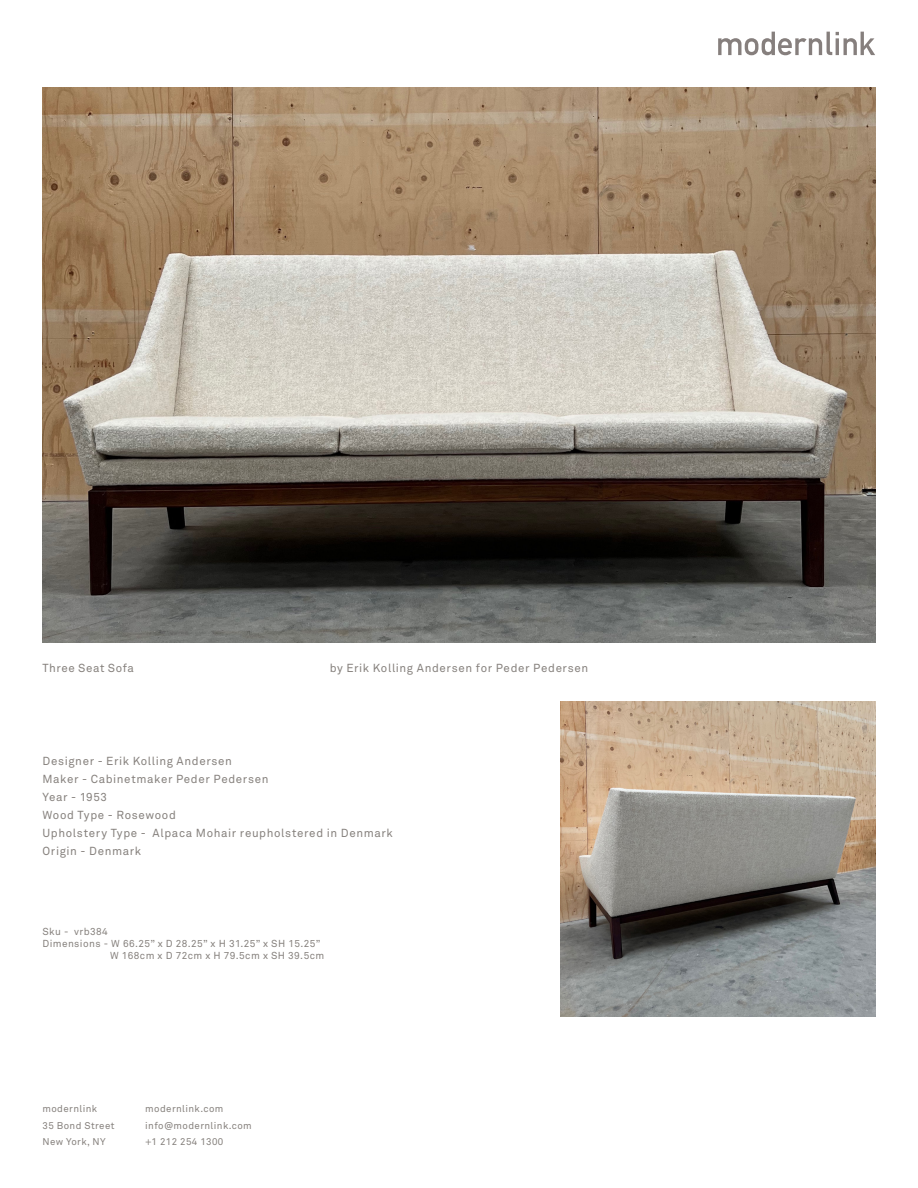
<style>
.page{position:relative;width:918px;height:1188px;background:#fff}
.page>*{position:absolute;margin:0;border:0;box-sizing:border-box;transform-origin:0 0}
.t1{font:11.55px "Akkurat";letter-spacing:.055em;color:#86817d}
.t2{font:10.05px "Akkurat";letter-spacing:.04em;color:#86817d}
.t3{font:9.75px "Akkurat";letter-spacing:.04em;color:#86817d}
</style>
<div class="page">
<svg style="left:718px;top:32px;width:157px;height:23px"></svg>
<img style="left:43px;top:88px;width:832px;height:555px">
<img style="left:561px;top:702px;width:314px;height:314px">
<p class="t1" style="left:43px;top:661px;width:93px">Three Seat Sofa</p>
<p class="t1" style="left:330px;top:661px;width:260px">by Erik Kolling Andersen for Peder Pedersen</p>
<p class="t1" style="left:43px;top:754px;width:191px">Designer - Erik Kolling Andersen</p>
<p class="t1" style="left:43px;top:772px;width:228px">Maker - Cabinetmaker Peder Pedersen</p>
<p class="t1" style="left:43px;top:790px;width:66px">Year - 1953</p>
<p class="t1" style="left:43px;top:808px;width:135px">Wood Type - Rosewood</p>
<p class="t1" style="left:43px;top:826px;width:352px">Upholstery Type - Alpaca Mohair reupholstered in Denmark</p>
<p class="t1" style="left:43px;top:844px;width:100px">Origin - Denmark</p>
<p class="t2" style="left:43px;top:925px;width:67px">Sku - vrb384</p>
<p class="t2" style="left:43px;top:937px;width:280px">Dimensions - W 66.25” x D 28.25” x H 31.25” x SH 15.25”</p>
<p class="t2" style="left:110px;top:949px;width:216px">W 168cm x D 72cm x H 79.5cm x SH 39.5cm</p>
<p class="t3" style="left:43px;top:1103px;width:56px">modernlink</p>
<p class="t3" style="left:43px;top:1119px;width:73px">35 Bond Street</p>
<p class="t3" style="left:43px;top:1136px;width:65px">New York, NY</p>
<p class="t3" style="left:145px;top:1103px;width:80px">modernlink.com</p>
<p class="t3" style="left:145px;top:1119px;width:108px">info@modernlink.com</p>
<p class="t3" style="left:145px;top:1136px;width:80px">+1 212 254 1300</p>
</div>
